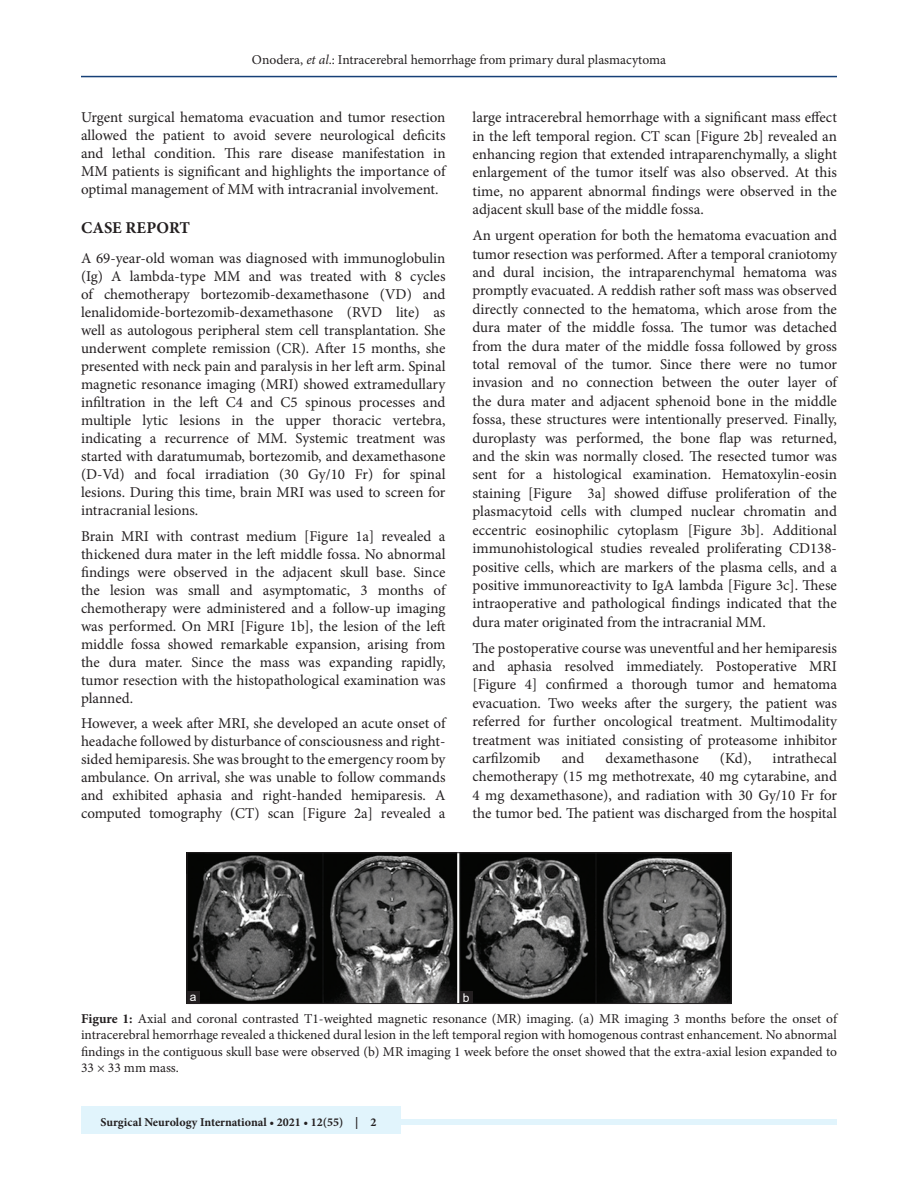
<style>
.page{position:relative;width:918px;height:1188px;background:#fff}
.page>*{position:absolute;margin:0;border:0;box-sizing:border-box;transform-origin:0 0}
.t1{font:700 16.5px "Minion Pro";letter-spacing:.005em;color:#231f20}
.TX{font:15px/18.5px "Minion Pro";color:#231f20;text-align:justify}
.FGC{font:13.5px/16.5px "Minion Pro";color:#231f20;text-align:justify}
.JF{font:700 12px "Minion Pro";color:#231f20}
.LABEL{font:12px "Arial";color:#fff}
.s1{font-style:italic}
.s2{font-weight:700}
</style>
<div class="page">
<hr style="left:81px;top:76px;width:756px;height:1px;background:#164077">
<div style="left:81px;top:1119px;width:756px;height:6px;background:#e1f4fc"></div>
<div style="left:81px;top:1106px;width:319px;height:28px;background:#e1f4fc"></div>
<img style="left:189px;top:855px;width:540px;height:147px">
<div style="left:187px;top:853px;width:544px;height:151px;border:1px solid #231f20"></div>
<div style="left:460px;top:991px;width:12px;height:13px;background:#231f20"></div>
<div style="left:187px;top:991px;width:13px;height:13px;background:#231f20"></div>
<p class="FGC" style="left:252px;top:51px;width:416px">Onodera, <span class="s1">et al</span>.: Intracerebral hemorrhage from primary dural plasmacytoma</p>
<p class="TX" style="left:81px;top:109px;width:366px;line-height:18px">Urgent surgical hematoma evacuation and tumor resection allowed the patient to avoid severe neurological deficits and lethal condition. This rare disease manifestation in MM patients is significant and highlights the importance of optimal management of MM with intracranial involvement.</p>
<h1 class="t1" style="left:81px;top:216px;width:111px">CASE REPORT</h1>
<p class="TX" style="left:81px;top:250px;width:366px;line-height:18px">A 69-year-old woman was diagnosed with immunoglobulin (Ig) A lambda-type MM and was treated with 8 cycles of chemotherapy bortezomib-dexamethasone (VD) and lenalidomide-bortezomib-dexamethasone (RVD lite) as well as autologous peripheral stem cell transplantation. She underwent complete remission (CR). After 15 months, she presented with neck pain and paralysis in her left arm. Spinal magnetic resonance imaging (MRI) showed extramedullary infiltration in the left C4 and C5 spinous processes and multiple lytic lesions in the upper thoracic vertebra, indicating a recurrence of MM. Systemic treatment was started with daratumumab, bortezomib, and dexamethasone (D-Vd) and focal irradiation (30 Gy/10 Fr) for spinal lesions. During this time, brain MRI was used to screen for intracranial lesions.</p>
<p class="TX" style="left:81px;top:527px;width:366px;line-height:18px">Brain MRI with contrast medium [Figure 1a] revealed a thickened dura mater in the left middle fossa. No abnormal findings were observed in the adjacent skull base. Since the lesion was small and asymptomatic, 3 months of chemotherapy were administered and a follow-up imaging was performed. On MRI [Figure 1b], the lesion of the left middle fossa showed remarkable expansion, arising from the dura mater. Since the mass was expanding rapidly, tumor resection with the histopathological examination was planned.</p>
<p class="TX" style="left:81px;top:715px;width:366px;line-height:18px">However, a week after MRI, she developed an acute onset of headache followed by disturbance of consciousness and right&shy;sided hemiparesis. She was brought to the emergency room by ambulance. On arrival, she was unable to follow commands and exhibited aphasia and right-handed hemiparesis. A computed tomography (CT) scan [Figure 2a] revealed a</p>
<p class="TX" style="left:472px;top:108px;width:366px">large intracerebral hemorrhage with a significant mass effect in the left temporal region. CT scan [Figure 2b] revealed an enhancing region that extended intraparenchymally, a slight enlargement of the tumor itself was also observed. At this time, no apparent abnormal findings were observed in the adjacent skull base of the middle fossa.</p>
<p class="TX" style="left:472px;top:226px;width:366px">An urgent operation for both the hematoma evacuation and tumor resection was performed. After a temporal craniotomy and dural incision, the intraparenchymal hematoma was promptly evacuated. A reddish rather soft mass was observed directly connected to the hematoma, which arose from the dura mater of the middle fossa. The tumor was detached from the dura mater of the middle fossa followed by gross total removal of the tumor. Since there were no tumor invasion and no connection between the outer layer of the dura mater and adjacent sphenoid bone in the middle fossa, these structures were intentionally preserved. Finally, duroplasty was performed, the bone flap was returned, and the skin was normally closed. The resected tumor was sent for a histological examination. Hematoxylin-eosin staining [Figure 3a] showed diffuse proliferation of the plasmacytoid cells with clumped nuclear chromatin and eccentric eosinophilic cytoplasm [Figure 3b]. Additional immunohistological studies revealed proliferating CD138- positive cells, which are markers of the plasma cells, and a positive immunoreactivity to IgA lambda [Figure 3c]. These intraoperative and pathological findings indicated that the dura mater originated from the intracranial MM.</p>
<p class="TX" style="left:472px;top:639px;width:366px">The postoperative course was uneventful and her hemiparesis and aphasia resolved immediately. Postoperative MRI [Figure 4] confirmed a thorough tumor and hematoma evacuation. Two weeks after the surgery, the patient was referred for further oncological treatment. Multimodality treatment was initiated consisting of proteasome inhibitor carfilzomib</p>
<p class="TX" style="left:472px;top:749px;width:366px;text-indent:300px">intrathecal chemotherapy (15 mg methotrexate, 40 mg cytarabine, and 4 mg dexamethasone), and radiation with 30 Gy/10 Fr for the tumor bed. The patient was discharged from the hospital</p>
<p class="TX" style="left:562px;top:749px;width:24px">and</p>
<p class="TX" style="left:606px;top:749px;width:95px">dexamethasone</p>
<p class="TX" style="left:720px;top:749px;width:33px">(Kd),</p>
<p class="LABEL" style="left:190px;top:988px;width:8px">a</p>
<p class="LABEL" style="left:463px;top:989px;width:8px">b</p>
<p class="FGC" style="left:81px;top:1010px;width:758px"><span class="s2">Figure 1:</span> Axial and coronal contrasted T1-weighted magnetic resonance (MR) imaging. (a) MR imaging 3 months before the onset of intracerebral hemorrhage revealed a thickened dural lesion in the left temporal region with homogenous contrast enhancement. No abnormal findings in the contiguous skull base were observed (b) MR imaging 1 week before the onset showed that the extra-axial lesion expanded to 33 × 33 mm mass.</p>
<p class="JF" style="left:100px;top:1113px;width:278px">Surgical Neurology International • 2021 • 12(55) | 2</p>
</div>
